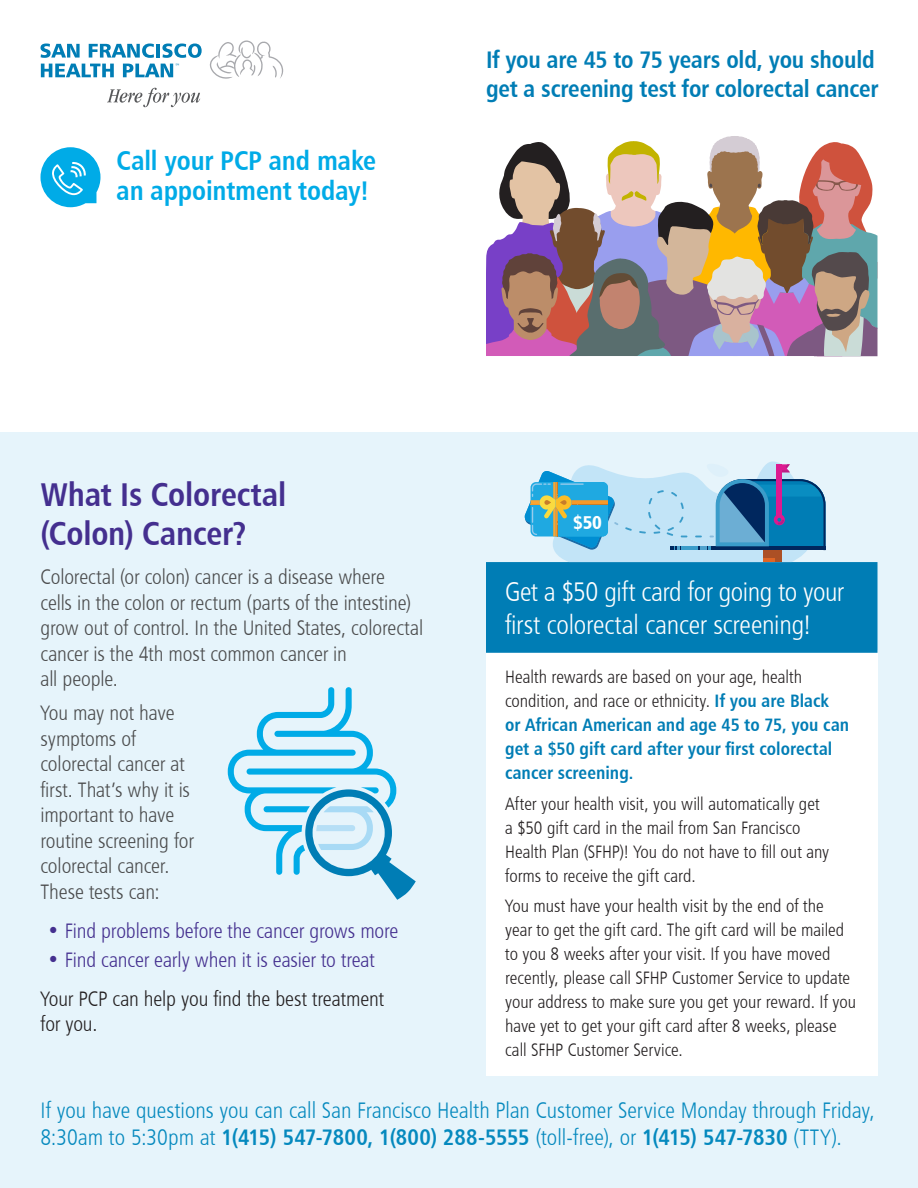
<style>
.page{position:relative;width:918px;height:1188px;background:#fff}
.page>*{position:absolute;margin:0;border:0;box-sizing:border-box;transform-origin:0 0}
.heading{font:33px/39px "Humanist 777 BT Bold Condensed B";letter-spacing:-.005em;color:#442f8f}
.Subheads{font:27px/33px "Humanist 777 BT Light Condensed B";letter-spacing:-.01em;color:#fff}
.t1{font:27px/30px "Humanist 777 BT Bold Condensed B";letter-spacing:-.005em;color:#00abe7}
.t2{font:24px/28.8px "Humanist 777 BT Bold Condensed B";letter-spacing:-.01em;color:#007db5}
.t3{font:22.5px/27px "Humanist 777 BT Light Condensed B";color:#0589be}
._12_16_text{font:21px/25.5px "Humanist 777 BT Light Condensed B";letter-spacing:-.005em;color:#4b4c4d}
.Blue_Bullets_307{font:21px "Humanist 777 BT Light Condensed B";letter-spacing:-.005em;color:#442f8f}
.Blue_Bullets_307-2{font:21px/25.5px "Humanist 777 BT Light Condensed B";letter-spacing:-.005em;color:#231f20}
.t4{font:18.6px "Humanist 777 BT Black Condensed B";color:#fff}
._12_16_text-2{font:18px/24px "Humanist 777 BT Light Condensed B";color:#231f20}
._12_16_text-3{font:18px/24px "Humanist 777 BT Bold Condensed B";letter-spacing:.005em;color:#007db5}
.s1{font-family:"Humanist 777 BT Light Condensed B";color:#231f20}
.s2{font-family:"Humanist 777 BT Bold Condensed B"}
</style>
<div class="page">
<div style="left:0;top:432px;width:918px;height:756px;background:#e6f4fb"></div>
<svg style="left:41px;top:44px;width:161px;height:33px"></svg>
<svg style="left:107px;top:88px;width:93px;height:19px"></svg>
<svg style="left:210px;top:40px;width:73px;height:39px"></svg>
<svg style="left:40px;top:147px;width:60px;height:60px"></svg>
<svg style="left:486px;top:136px;width:391px;height:220px"></svg>
<div style="left:486px;top:650px;width:392px;height:425px;background:#fff"></div>
<div style="left:486px;top:562px;width:392px;height:91px;background:#007db5"></div>
<svg style="left:524px;top:461px;width:302px;height:101px"></svg>
<svg style="left:228px;top:687px;width:188px;height:213px"></svg>
<p class="t1" style="left:117px;top:145px;width:261px">Call your PCP and make an appointment today!</p>
<p class="t2" style="left:486px;top:45px;width:394px">If you are 45 to 75 years old, you should get a screening test for colorectal cancer</p>
<p class="heading" style="left:40px;top:474px;width:247px">What Is Colorectal (Colon) Cancer?</p>
<p class="_12_16_text" style="left:40px;top:564px;width:384px">Colorectal (or colon) cancer is a disease where<br>cells in the colon or rectum (parts of the intestine) grow out of control. In the United States, colorectal cancer is the 4th most common cancer in<br>all people.</p>
<p class="_12_16_text" style="left:40px;top:700px;width:155px">You may not have symptoms of colorectal cancer at first. That’s why it is important to have routine screening for colorectal cancer.<br>These tests can:</p>
<p class="Blue_Bullets_307" style="left:47px;top:918px;width:353px">• Find problems before the cancer grows more</p>
<p class="Blue_Bullets_307" style="left:47px;top:946px;width:329px">• Find cancer early when it is easier to treat</p>
<p class="Blue_Bullets_307-2" style="left:40px;top:985px;width:345px">Your PCP can help you find the best treatment for you.</p>
<p class="t4" style="left:573px;top:511px;width:30px">$50</p>
<p class="Subheads" style="left:505px;top:575px;width:340px">Get a $50 gift card for going to your first colorectal cancer screening!</p>
<p class="_12_16_text-3" style="left:505px;top:664px;width:346px"><span class="s1">Health rewards are based on your age, health condition, and race or ethnicity.</span> If you are Black<br>or African American and age 45 to 75, you can get a $50 gift card after your first colorectal cancer screening.</p>
<p class="_12_16_text-2" style="left:505px;top:791px;width:326px">After your health visit, you will automatically get a $50 gift card in the mail from San Francisco Health Plan (SFHP)! You do not have to fill out any forms to receive the gift card.</p>
<p class="_12_16_text-2" style="left:505px;top:894px;width:352px">You must have your health visit by the end of the<br>year to get the gift card. The gift card will be mailed to you 8 weeks after your visit. If you have moved recently, please call SFHP Customer Service to update your address to make sure you get your reward. If you have yet to get your gift card after 8 weeks, please call SFHP Customer Service.</p>
<p class="t3" style="left:40px;top:1097px;width:836px">If you have questions you can call San Francisco Health Plan Customer Service Monday through Friday,<br>8:30am to 5:30pm at <span class="s2">1(415) 547-7800, 1(800) 288-5555</span> (toll-free), or <span class="s2">1(415) 547-7830</span> (TTY).</p>
</div>
